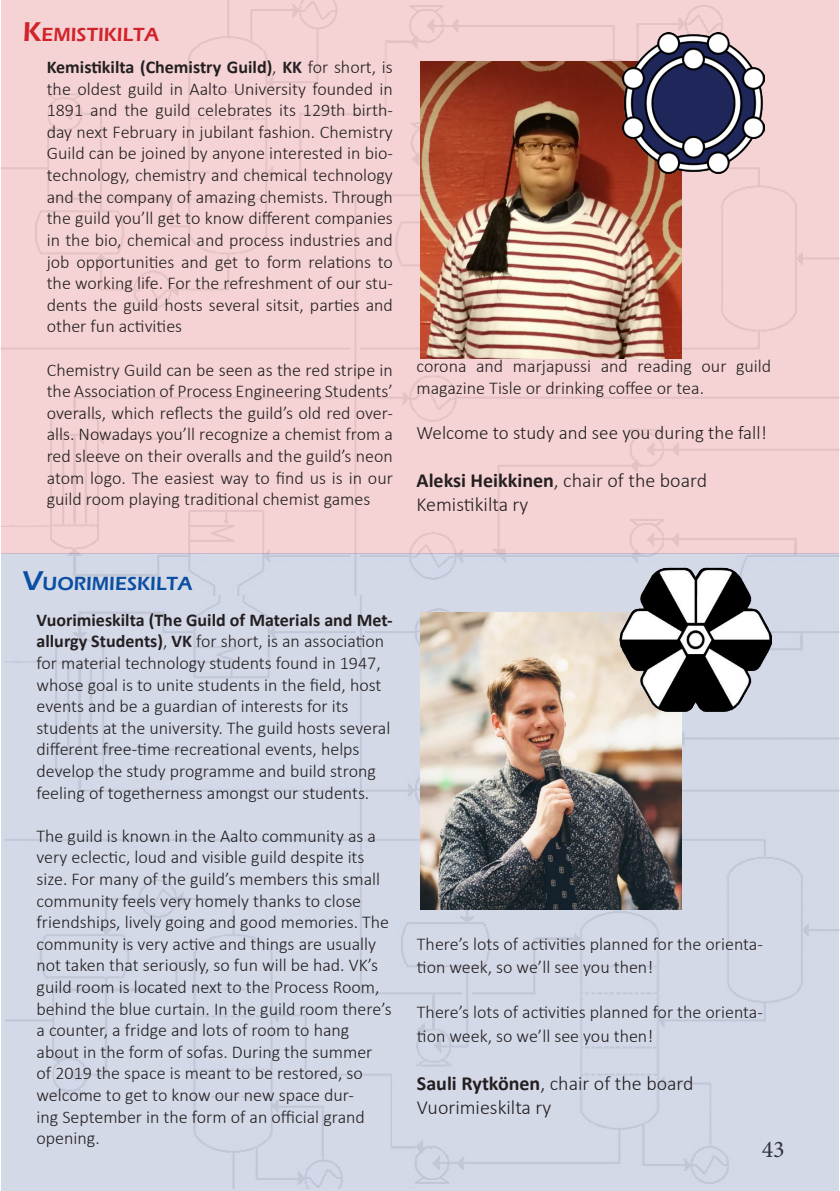
<style>
.page{position:relative;width:840px;height:1191px;background:#fff}
.page>*{position:absolute;margin:0;border:0;box-sizing:border-box;transform-origin:0 0}
.t1{font:24px "Minion Pro";color:#231f20}
.t2{font:300 20px "Calibri";color:#231f20}
.t3{font:600 19.6px "Eras ITC";color:#0a4fa2}
.t4{font:600 19.6px "Eras ITC";color:#d1232a}
.t5{font:300 19px "Calibri";color:#231f20}
.t6{font:300 18px/21.6px "Calibri";color:#231f20}
.s1{font-size:28px}
.s2{font-weight:700}
</style>
<div class="page">
<div style="left:1px;top:0;width:837px;height:553px;background:#f5d3d5"></div>
<div style="left:1px;top:553px;width:837px;height:638px;background:#d4d9e8"></div>
<img style="left:420px;top:61px;width:261px;height:297px">
<img style="left:420px;top:612px;width:261px;height:297px">
<img style="left:622px;top:32px;width:142px;height:142px">
<img style="left:619px;top:567px;width:151px;height:144px">
<p class="t4" style="left:23px;top:23px;width:138px"><span class="s1">K</span>EMISTIKILTA</p>
<p class="t6" style="left:47px;top:56px;width:347px;text-align:justify"><span class="s2">Kemistikilta (Chemistry Guild)</span>, <span class="s2">KK</span> for short, is the oldest guild in Aalto University founded in 1891 and the guild celebrates its 129th birth&shy;day next February in jubilant fashion. Chemistry Guild can be joined by anyone interested in bio&shy;technology, chemistry and chemical technology and the company of amazing chemists. Through the guild you’ll get to know different companies in the bio, chemical and process industries and job opportunities and get to form relations to the working life. For the refreshment of our stu&shy;dents the guild hosts several sitsit, parties and other fun activities</p>
<p class="t6" style="left:47px;top:358px;width:347px;text-align:justify">Chemistry Guild can be seen as the red stripe in the Association of Process Engineering Students’ overalls, which reflects the guild’s old red over&shy;alls. Nowadays you’ll recognize a chemist from a red sleeve on their overalls and the guild’s neon atom logo. The easiest way to find us is in our guild room playing traditional chemist games</p>
<p class="t6" style="left:416px;top:355px;width:356px">corona and marjapussi and reading our guild magazine Tisle or drinking coffee or tea.</p>
<p class="t5" style="left:416px;top:421px;width:351px">Welcome to study and see you during the fall!</p>
<p class="t2" style="left:416px;top:468px;width:292px"><span class="s2">Aleksi Heikkinen</span>, chair of the board</p>
<p class="t2" style="left:416px;top:492px;width:113px">Kemistikilta ry</p>
<p class="t3" style="left:23px;top:572px;width:171px"><span class="s1">V</span>UORIMIESKILTA</p>
<p class="t6" style="left:37px;top:609px;width:357px"><span class="s2">Vuorimieskilta (The Guild of Materials and Met&shy;allurgy Students)</span>, <span class="s2">VK</span> for short, is an association for material technology students found in 1947, whose goal is to unite students in the field, host events and be a guardian of interests for its students at the university. The guild hosts several different free-time recreational events, helps develop the study programme and build strong feeling of togetherness amongst our students.</p>
<p class="t6" style="left:37px;top:825px;width:356px">The guild is known in the Aalto community as a very eclectic, loud and visible guild despite its size. For many of the guild’s members this small community feels very homely thanks to close friendships, lively going and good memories. The community is very active and things are usually not taken that seriously, so fun will be had. VK’s guild room is located next to the Process Room, behind the blue curtain. In the guild room there’s a counter, a fridge and lots of room to hang about in the form of sofas. During the summer of 2019 the space is meant to be restored, so welcome to get to know our new space dur-<br>ing September in the form of an official grand opening.</p>
<p class="t6" style="left:416px;top:932px;width:347px;line-height:22.8px">There’s lots of activities planned for the orienta&shy;tion week, so we’ll see you then!</p>
<p class="t6" style="left:416px;top:1000px;width:347px;line-height:24px">There’s lots of activities planned for the orienta&shy;tion week, so we’ll see you then!</p>
<p class="t2" style="left:416px;top:1071px;width:278px"><span class="s2">Sauli Rytkönen</span>, chair of the board</p>
<p class="t2" style="left:416px;top:1095px;width:136px">Vuorimieskilta ry</p>
<h1 class="t1" style="left:761px;top:1133px;width:25px">43</h1>
</div>
